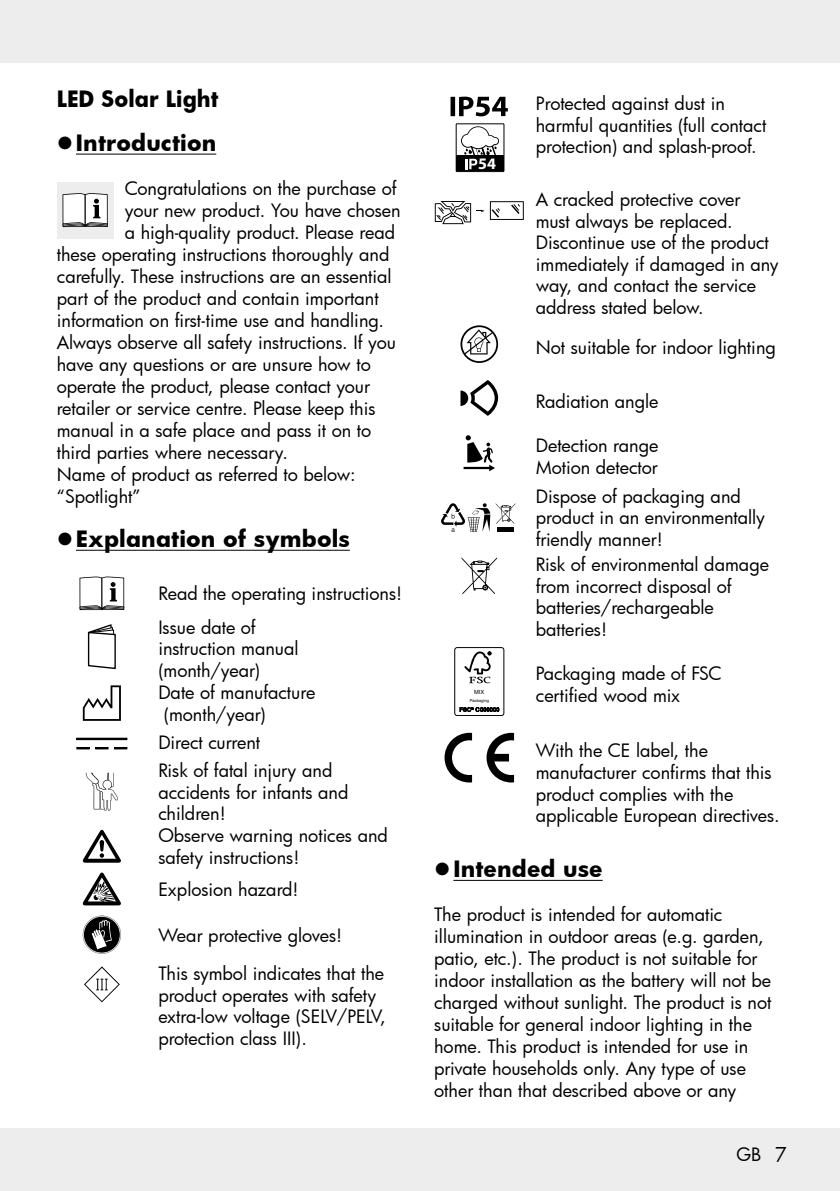
<style>
.page{position:relative;width:840px;height:1191px;background:#fff}
.page>*{position:absolute;margin:0;border:0;box-sizing:border-box;transform-origin:0 0}
.t1{font:700 22px "Futura";letter-spacing:.005em;color:#000}
.t2{font:700 22px/44px "Futura";letter-spacing:.005em;color:#000;text-align:right;scale:.95 1}
.t3{font:18px/21.6px "Futura";color:#000}
.t4{font:700 16px "Myriad Pro";color:#fff}
.t5{font:5.8px "Arial";color:#000}
.t6{font:4.2px "Arial";color:#000}
.s1{font-size:20px}
</style>
<div class="page">
<div style="left:0;top:0;width:839px;height:62px;background:#ededed"></div>
<div style="left:0;top:1128px;width:839px;height:63px;background:#ededed"></div>
<hr style="left:76px;top:154px;width:140px;height:1px;background:#000">
<hr style="left:76px;top:550px;width:273px;height:1px;background:#000">
<div style="left:57px;top:182px;width:56px;height:57px;background:#ededed"></div>
<svg style="left:62px;top:193px;width:46px;height:34px;background:#c6c6c6"></svg>
<svg style="left:79px;top:576px;width:45px;height:34px"></svg>
<svg style="left:87px;top:624px;width:29px;height:45px"></svg>
<svg style="left:83px;top:685px;width:38px;height:36px"></svg>
<svg style="left:96px;top:747px;width:12px;height:2px"></svg>
<svg style="left:77px;top:747px;width:12px;height:2px"></svg>
<svg style="left:114px;top:747px;width:13px;height:2px"></svg>
<div style="left:77px;top:738px;width:50px;height:1px;border:1px solid #000"></div>
<svg style="left:86px;top:772px;width:32px;height:38px"></svg>
<svg style="left:83px;top:830px;width:38px;height:32px"></svg>
<svg style="left:83px;top:872px;width:38px;height:33px"></svg>
<svg style="left:83px;top:915px;width:38px;height:38px"></svg>
<svg style="left:84px;top:966px;width:36px;height:36px"></svg>
<hr style="left:453px;top:880px;width:149px;height:1px;background:#000">
<svg style="left:450px;top:97px;width:57px;height:19px"></svg>
<div style="left:455px;top:123px;width:49px;height:49px;border:1px solid #000"></div>
<div style="left:456px;top:156px;width:47px;height:15px;background:#000"></div>
<svg style="left:461px;top:126px;width:37px;height:43px"></svg>
<svg style="left:434px;top:201px;width:89px;height:23px"></svg>
<svg style="left:460px;top:325px;width:38px;height:38px"></svg>
<svg style="left:460px;top:380px;width:38px;height:36px"></svg>
<svg style="left:463px;top:435px;width:31px;height:36px"></svg>
<svg style="left:441px;top:503px;width:74px;height:29px"></svg>
<hr style="left:497px;top:528px;width:16px;height:4px;background:#000">
<svg style="left:461px;top:557px;width:35px;height:37px"></svg>
<div style="left:454px;top:647px;width:50px;height:69px;border:1px solid #000;border-radius:2px"></div>
<svg style="left:464px;top:651px;width:27px;height:32px"></svg>
<svg style="left:459px;top:707px;width:40px;height:5px"></svg>
<svg style="left:444px;top:733px;width:28px;height:49px"></svg>
<svg style="left:486px;top:733px;width:27px;height:49px"></svg>
<p class="t2" style="left:57px;top:76px;width:171px">LED Solar Light<br>Introduction</p>
<p class="t3" style="left:125px;top:177px;width:273px">Congratulations on the purchase of</p>
<p class="t3" style="left:125px;top:199px;width:277px">your new product. You have chosen</p>
<p class="t3" style="left:125px;top:221px;width:272px">a high-quality product. Please read</p>
<p class="t3" style="left:57px;top:243px;width:334px">these operating instructions thoroughly and</p>
<p class="t3" style="left:57px;top:265px;width:336px">carefully. These instructions are an essential</p>
<p class="t3" style="left:57px;top:287px;width:323px">part of the product and contain important</p>
<p class="t3" style="left:57px;top:309px;width:328px">information on first-time use and handling.</p>
<p class="t3" style="left:57px;top:331px;width:340px">Always observe all safety instructions. If you</p>
<p class="t3" style="left:57px;top:353px;width:315px">have any questions or are unsure how to</p>
<p class="t3" style="left:57px;top:375px;width:315px">operate the product, please contact your</p>
<p class="t3" style="left:57px;top:397px;width:320px">retailer or service centre. Please keep this</p>
<p class="t3" style="left:57px;top:419px;width:316px">manual in a safe place and pass it on to</p>
<p class="t3" style="left:57px;top:441px;width:229px">third parties where necessary.</p>
<p class="t3" style="left:57px;top:463px;width:300px">Name of product as referred to below:</p>
<p class="t3" style="left:57px;top:485px;width:85px">“Spotlight”</p>
<p class="t1" style="left:76px;top:523px;width:275px">Explanation of symbols</p>
<p class="t3" style="left:158px;top:576px;width:245px;line-height:33.6px">Read the operating instructions!<br>Issue date of</p>
<p class="t3" style="left:158px;top:637px;width:142px">instruction manual</p>
<p class="t3" style="left:158px;top:659px;width:103px">(month/year)</p>
<p class="t3" style="left:158px;top:681px;width:158px">Date of manufacture</p>
<p class="t3" style="left:164px;top:703px;width:103px">(month/year)</p>
<p class="t3" style="left:158px;top:728px;width:175px;line-height:28px">Direct current<br>Risk of fatal injury and</p>
<p class="t3" style="left:158px;top:781px;width:231px">accidents for infants and children!<br>Observe warning notices and safety instructions!</p>
<p class="t3" style="left:158px;top:878px;width:142px">Explosion hazard!</p>
<p class="t3" style="left:158px;top:915px;width:227px;line-height:38.6px">Wear protective gloves!<br>This symbol indicates that the</p>
<p class="t3" style="left:158px;top:984px;width:229px">product operates with safety extra-low voltage (SELV/PELV, protection class III).</p>
<p class="t4" style="left:478px;top:153px;width:19px">54</p>
<p class="t5" style="left:474px;top:688px;width:12px">MIX</p>
<p class="t6" style="left:469px;top:698px;width:21px">Packaging</p>
<p class="t3" style="left:535px;top:92px;width:232px">Protected against dust in harmful quantities (full contact protection) and splash-proof.</p>
<p class="t3" style="left:535px;top:188px;width:244px">A cracked protective cover must always be replaced.<br>Discontinue use of the product immediately if damaged in any way, and contact the service address stated below.</p>
<p class="t3" style="left:535px;top:336px;width:241px">Not suitable for indoor lighting</p>
<p class="t3" style="left:535px;top:390px;width:124px">Radiation angle</p>
<p class="t3" style="left:535px;top:434px;width:124px">Detection range<br>Motion detector</p>
<p class="t3" style="left:535px;top:485px;width:230px">Dispose of packaging and product in an environmentally friendly manner!</p>
<p class="t3" style="left:535px;top:553px;width:235px">Risk of environmental damage from incorrect disposal of batteries/rechargeable batteries!</p>
<p class="t3" style="left:535px;top:662px;width:187px">Packaging made of FSC certified wood mix</p>
<p class="t3" style="left:535px;top:739px;width:242px">With the CE label, the manufacturer confirms that this product complies with the applicable European directives.</p>
<p class="t1" style="left:453px;top:853px;width:151px">Intended use</p>
<p class="t3" style="left:434px;top:903px;width:338px">The product is intended for automatic illumination in outdoor areas (e.g. garden, patio, etc. ). The product is not suitable for indoor installation as the battery will not be charged without sunlight. The product is not suitable for general indoor lighting in the home. This product is intended for use in private households only. Any type of use other than that described above or any</p>
<p class="t3" style="left:736px;top:1143px;width:52px">GB <span class="s1">7</span></p>
</div>
